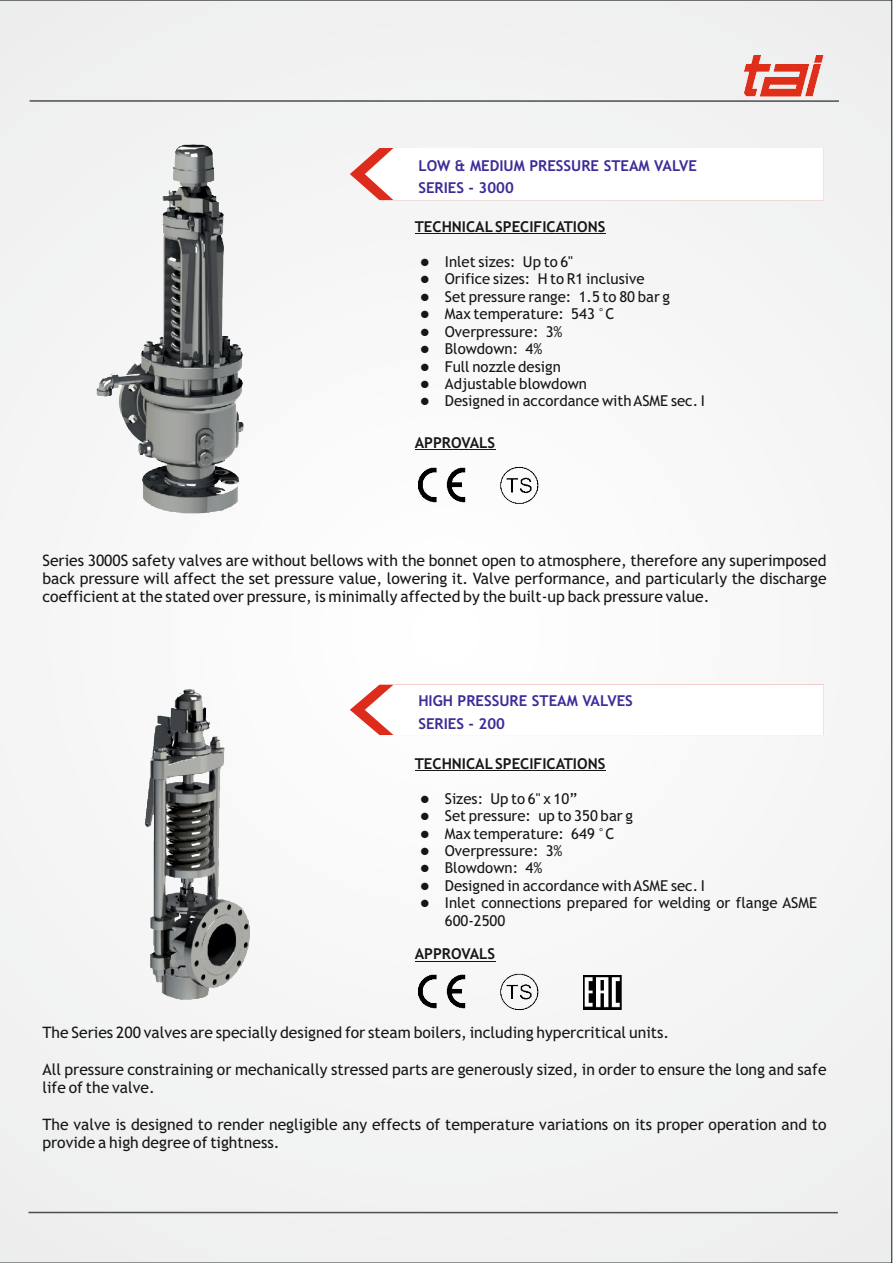
<style>
.page{position:relative;width:893px;height:1263px;background:#fff}
.page>*{position:absolute;margin:0;border:0;box-sizing:border-box;transform-origin:0 0}
.t1{font:15.75px/18.3px "Trebuchet MS";color:#151616}
.t2{font:15px/17.4px "Trebuchet MS";color:#151616}
.t3{font:700 15px/22.6px "Trebuchet MS";color:#3c2b99}
.t4{font:700 15px "Trebuchet MS";color:#151616}
</style>
<div class="page">
<div style="left:0;top:0;width:892px;height:1263px;background:#f4f4f4"></div>
<hr style="left:30px;top:100px;width:809px;height:2px;background:#4e4e4d">
<hr style="left:28px;top:1212px;width:810px;height:1px;background:#4e4e4d">
<img style="left:0;top:656px;width:428px;height:363px">
<svg style="left:350px;top:685px;width:474px;height:50px"></svg>
<hr style="left:415px;top:770px;width:190px;height:1px;background:#151616">
<hr style="left:415px;top:961px;width:80px;height:1px;background:#151616">
<img style="left:419px;top:974px;width:47px;height:35px">
<img style="left:583px;top:975px;width:38px;height:35px">
<img style="left:491px;top:967px;width:55px;height:53px">
<svg style="left:433px;top:148px;width:391px;height:52px"></svg>
<hr style="left:415px;top:234px;width:190px;height:1px;background:#151616">
<img style="left:0;top:125px;width:433px;height:407px">
<hr style="left:415px;top:449px;width:80px;height:1px;background:#151616">
<img style="left:419px;top:468px;width:47px;height:34px">
<img style="left:491px;top:460px;width:55px;height:53px">
<img style="left:744px;top:56px;width:79px;height:40px">
<p class="t3" style="left:418px;top:155px;width:280px">LOW &amp; MEDIUM PRESSURE STEAM VALVE<br>SERIES - 3000</p>
<p class="t4" style="left:415px;top:221px;width:192px">TECHNICAL SPECIFICATIONS</p>
<p class="t2" style="left:420px;top:254px;width:154px">● Inlet sizes: Up to 6"</p>
<p class="t2" style="left:420px;top:272px;width:226px">● Orifice sizes: H to R1 inclusive</p>
<p class="t2" style="left:420px;top:289px;width:251px">● Set pressure range: 1.5 to 80 bar g</p>
<p class="t2" style="left:420px;top:307px;width:196px">● Max temperature: 543 °C</p>
<p class="t2" style="left:420px;top:324px;width:144px">● Overpressure: 3%</p>
<p class="t2" style="left:420px;top:341px;width:124px">● Blowdown: 4%</p>
<p class="t2" style="left:420px;top:359px;width:142px">● Full nozzle design</p>
<p class="t2" style="left:420px;top:376px;width:168px">● Adjustable blowdown</p>
<p class="t2" style="left:420px;top:394px;width:286px">● Designed in accordance with ASME sec. I</p>
<p class="t4" style="left:415px;top:437px;width:82px">APPROVALS</p>
<p class="t1" style="left:42px;top:552px;width:786px;text-align:justify">Series 3000S safety valves are without bellows with the bonnet open to atmosphere, therefore any superimposed back pressure will affect the set pressure value, lowering it. Valve performance, and particularly the discharge coefficient at the stated over pressure, is minimally affected by the built-up back pressure value.</p>
<p class="t3" style="left:418px;top:691px;width:216px">HIGH PRESSURE STEAM VALVES<br>SERIES - 200</p>
<p class="t4" style="left:415px;top:758px;width:192px">TECHNICAL SPECIFICATIONS</p>
<p class="t2" style="left:420px;top:791px;width:158px">● Sizes: Up to 6" x 10”</p>
<p class="t2" style="left:420px;top:808px;width:214px">● Set pressure: up to 350 bar g</p>
<p class="t2" style="left:420px;top:826px;width:196px">● Max temperature: 649 °C</p>
<p class="t2" style="left:420px;top:843px;width:144px">● Overpressure: 3%</p>
<p class="t2" style="left:420px;top:861px;width:124px">● Blowdown: 4%</p>
<p class="t2" style="left:420px;top:878px;width:286px">● Designed in accordance with ASME sec. I</p>
<p class="t2" style="left:445px;top:895px;width:374px;text-indent:-25px">● Inlet connections prepared for welding or flange ASME<br>600-2500</p>
<p class="t4" style="left:415px;top:948px;width:82px">APPROVALS</p>
<p class="t1" style="left:42px;top:1025px;width:628px">The Series 200 valves are specially designed for steam boilers, including hypercritical units.</p>
<p class="t1" style="left:42px;top:1062px;width:786px">All pressure constraining or mechanically stressed parts are generously sized, in order to ensure the long and safe life of the valve.</p>
<p class="t1" style="left:42px;top:1116px;width:786px">The valve is designed to render negligible any effects of temperature variations on its proper operation and to provide a high degree of tightness.</p>
</div>
